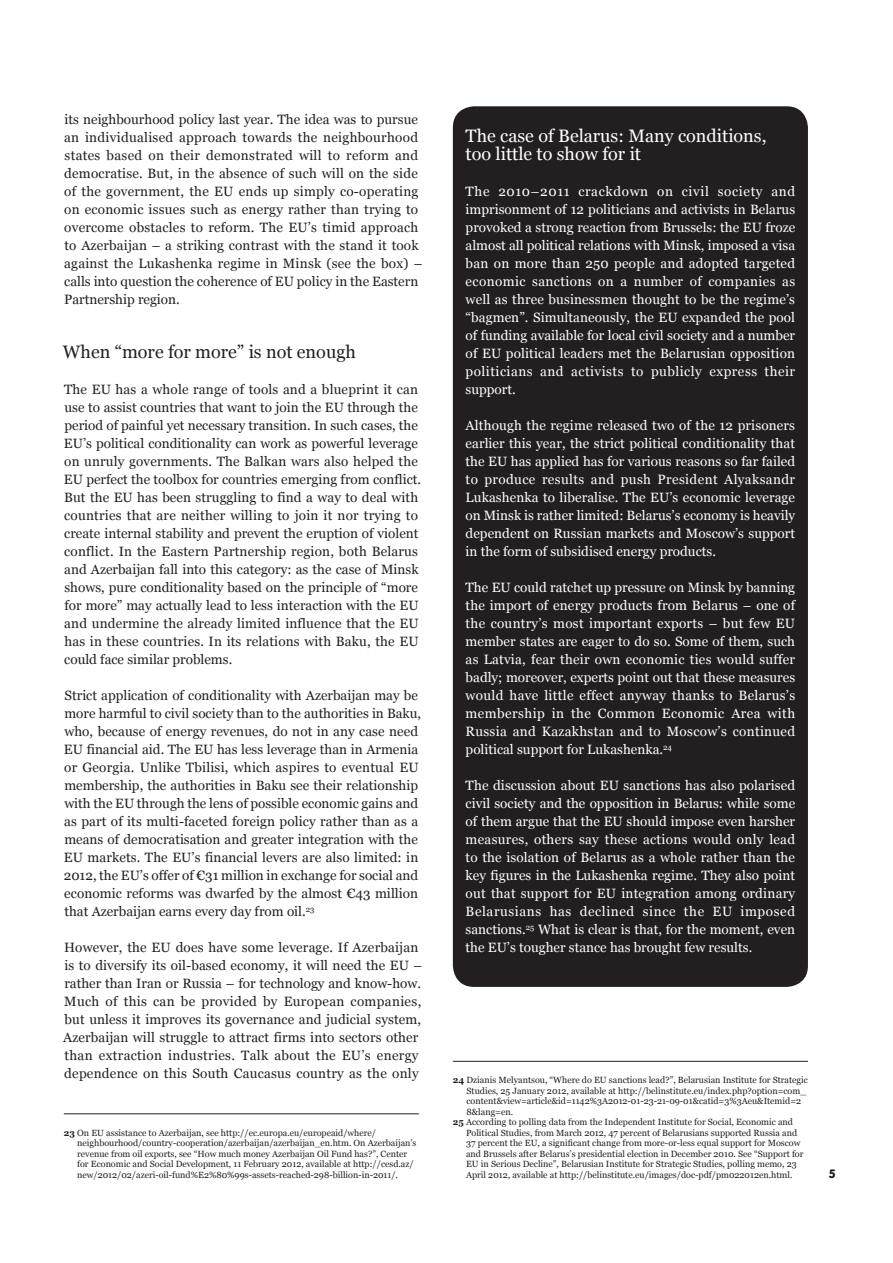
<style>
.page{position:relative;width:893px;height:1263px;background:#fff}
.page>*{position:absolute;margin:0;border:0;box-sizing:border-box;transform-origin:0 0}
.t1{font:18px/18px "Georgia";color:#fff}
.t2{font:18px "Georgia";color:#231f20}
.t3{font:13.5px/18px "Georgia";letter-spacing:.005em;color:#231f20}
.t4{font:13.5px/18px "Georgia";color:#fff;text-align:justify}
.t5{font:900 12px "VAG Rounded";color:#231f20}
.t6{font:9px/10.5px "Georgia";color:#231f20}
.s1{font-weight:700}
</style>
<div class="page">
<hr style="left:453px;top:1061px;width:355px;height:1px;background:#231f20">
<hr style="left:64px;top:1113px;width:355px;height:1px;background:#231f20">
<div style="left:453px;top:106px;width:355px;height:881px;background:#231f20;border-radius:21px"></div>
<p class="t3" style="left:64px;top:111px;width:360px">its neighbourhood policy last year. The idea was to pursue an individualised approach towards the neighbourhood states based on their demonstrated will to reform and democratise. But, in the absence of such will on the side of the government, the EU ends up simply co-operating on economic issues such as energy rather than trying to overcome obstacles to reform. The EU’s timid approach to Azerbaijan – a striking contrast with the stand it took against the Lukashenka regime in Minsk (see the box) – calls into question the coherence of EU policy in the Eastern Partnership region.</p>
<h1 class="t2" style="left:63px;top:341px;width:294px">When “more for more” is not enough</h1>
<p class="t3" style="left:64px;top:381px;width:359px">The EU has a whole range of tools and a blueprint it can use to assist countries that want to join the EU through the period of painful yet necessary transition. In such cases, the EU’s political conditionality can work as powerful leverage on unruly governments. The Balkan wars also helped the EU perfect the toolbox for countries emerging from conflict.<br>But the EU has been struggling to find a way to deal with countries that are neither willing to join it nor trying to create internal stability and prevent the eruption of violent conflict. In the Eastern Partnership region, both Belarus and Azerbaijan fall into this category: as the case of Minsk shows, pure conditionality based on the principle of “more for more” may actually lead to less interaction with the EU and undermine the already limited influence that the EU has in these countries. In its relations with Baku, the EU could face similar problems.</p>
<p class="t3" style="left:64px;top:687px;width:359px">Strict application of conditionality with Azerbaijan may be more harmful to civil society than to the authorities in Baku, who, because of energy revenues, do not in any case need EU financial aid. The EU has less leverage than in Armenia or Georgia. Unlike Tbilisi, which aspires to eventual EU membership, the authorities in Baku see their relationship with the EU through the lens of possible economic gains and as part of its multi-faceted foreign policy rather than as a means of democratisation and greater integration with the EU markets. The EU’s financial levers are also limited: in 2012, the EU’s offer of €31 million in exchange for social and economic reforms was dwarfed by the almost €43 million that Azerbaijan earns every day from oil.<sup>23</sup></p>
<p class="t3" style="left:63px;top:939px;width:360px">However, the EU does have some leverage. If Azerbaijan is to diversify its oil-based economy, it will need the EU – rather than Iran or Russia – for technology and know-how.<br>Much of this can be provided by European companies, but unless it improves its governance and judicial system, Azerbaijan will struggle to attract firms into sectors other than extraction industries. Talk about the EU’s energy dependence on this South Caucasus country as the only</p>
<p class="t6" style="left:77px;top:1128px;width:341px;text-indent:-13px"><span class="s1">23</span> On EU assistance to Azerbaijan, see http://ec.europa.eu/europeaid/where/ neighbourhood/country-cooperation/azerbaijan/azerbaijan_en.htm. On Azerbaijan’s revenue from oil exports, see “How much money Azerbaijan Oil Fund has?”, Center for Economic and Social Development, 11 February 2012, available at http://cesd.az/ new/2012/02/azeri-oil-fund%E2%80%99s-assets-reached-298-billion-in-2011/.</p>
<h1 class="t1" style="left:466px;top:127px;width:302px">The case of Belarus: Many conditions, too little to show for it</h1>
<p class="t4" style="left:466px;top:183px;width:331px">The 2010–2011 crackdown on civil society and imprisonment of 12 politicians and activists in Belarus provoked a strong reaction from Brussels: the EU froze almost all political relations with Minsk, imposed a visa ban on more than 250 people and adopted targeted economic sanctions on a number of companies as well as three businessmen thought to be the regime’s “bagmen”. Simultaneously, the EU expanded the pool of funding available for local civil society and a number of EU political leaders met the Belarusian opposition politicians and activists to publicly express their support.</p>
<p class="t4" style="left:466px;top:417px;width:331px">Although the regime released two of the 12 prisoners earlier this year, the strict political conditionality that the EU has applied has for various reasons so far failed to produce results and push President Alyaksandr Lukashenka to liberalise. The EU’s economic leverage on Minsk is rather limited: Belarus’s economy is heavily dependent on Russian markets and Moscow’s support in the form of subsidised energy products.</p>
<p class="t4" style="left:466px;top:579px;width:331px">The EU could ratchet up pressure on Minsk by banning the import of energy products from Belarus – one of the country’s most important exports – but few EU member states are eager to do so. Some of them, such as Latvia, fear their own economic ties would suffer badly; moreover, experts point out that these measures would have little effect anyway thanks to Belarus’s membership in the Common Economic Area with Russia and Kazakhstan and to Moscow’s continued political support for Lukashenka.<sup>24</sup></p>
<p class="t4" style="left:466px;top:777px;width:331px">The discussion about EU sanctions has also polarised civil society and the opposition in Belarus: while some of them argue that the EU should impose even harsher measures, others say these actions would only lead to the isolation of Belarus as a whole rather than the key figures in the Lukashenka regime. They also point out that support for EU integration among ordinary Belarusians has declined since the EU imposed sanctions.<sup>25</sup> What is clear is that, for the moment, even the EU’s tougher stance has brought few results.</p>
<p class="t6" style="left:453px;top:1075px;width:356px"><span class="s1">24</span> Dzianis Melyantsou, “Where do EU sanctions lead?”, Belarusian Institute for Strategic</p>
<p class="t6" style="left:466px;top:1086px;width:341px">Studies, 25 January 2012, available at http://belinstitute.eu/index.php?option=com_</p>
<p class="t6" style="left:466px;top:1096px;width:336px">content&amp;view=article&amp;id=1142%3A2012-01-23-21-09-01&amp;catid=3%3Aeu&amp;Itemid=2</p>
<p class="t6" style="left:466px;top:1107px;width:48px">8&amp;lang=en.</p>
<p class="t6" style="left:453px;top:1117px;width:342px"><span class="s1">25</span> According to polling data from the Independent Institute for Social, Economic and</p>
<p class="t6" style="left:466px;top:1128px;width:333px">Political Studies, from March 2012, 47 percent of Belarusians supported Russia and</p>
<p class="t6" style="left:466px;top:1138px;width:336px">37 percent the EU, a significant change from more-or-less equal support for Moscow</p>
<p class="t6" style="left:466px;top:1149px;width:339px">and Brussels after Belarus’s presidential election in December 2010. See “Support for</p>
<p class="t6" style="left:466px;top:1159px;width:332px">EU in Serious Decline”, Belarusian Institute for Strategic Studies, polling memo, 23</p>
<p class="t6" style="left:466px;top:1170px;width:328px">April 2012, available at http://belinstitute.eu/images/doc-pdf/pm022012en.html.</p>
<p class="t5" style="left:829px;top:1166px;width:7px">5</p>
</div>
